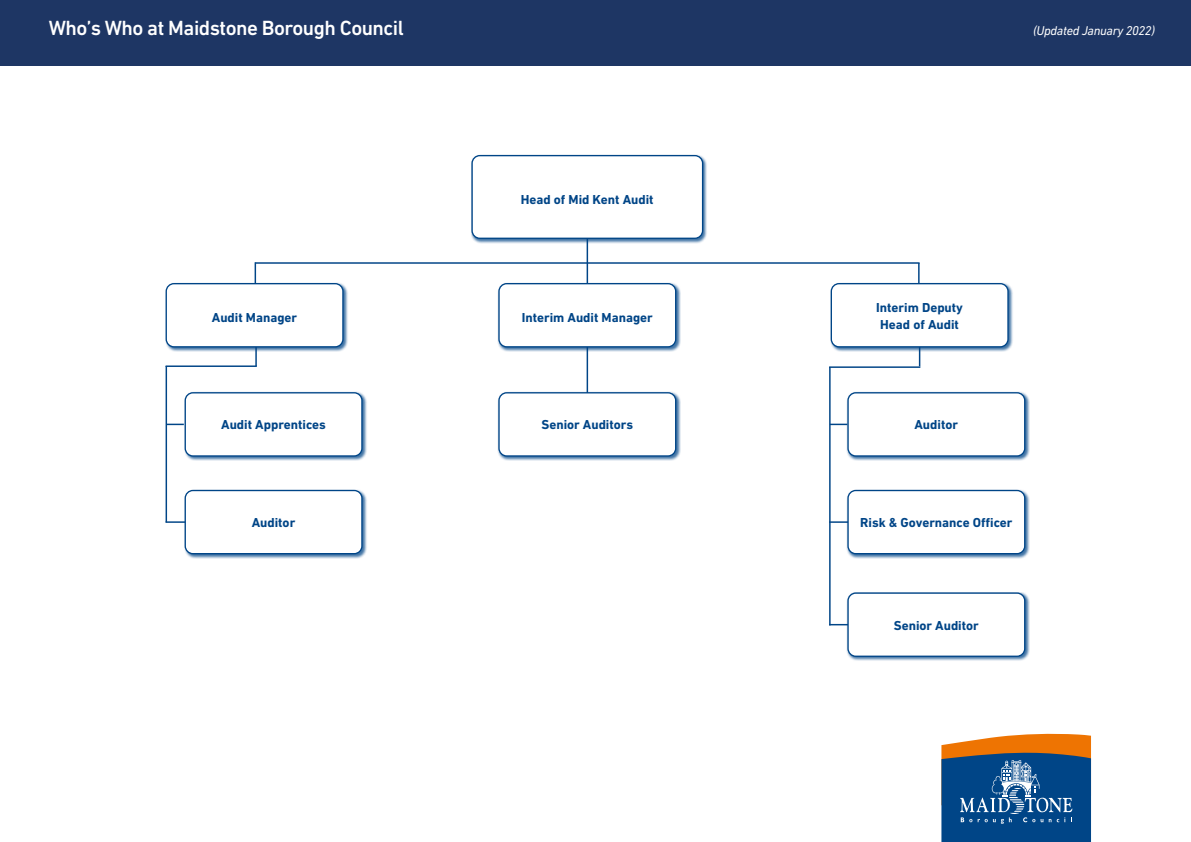
<style>
.page{position:relative;width:1191px;height:842px;background:#fff}
.page>*{position:absolute;margin:0;border:0;box-sizing:border-box;transform-origin:0 0}
.t1{font:500 20.9px "DIN Next LT Pro";letter-spacing:-.025em;color:#fff}
.t2{font:700 13.2px/17.3px "DIN Next LT Pro";color:#004587;text-align:center}
.t3{font:italic 13px "DIN Next LT Pro";letter-spacing:-.025em;color:#fff}
</style>
<div class="page">
<div style="left:0;top:0;width:1191px;height:66px;background:#1e3664"></div>
<hr style="left:255px;top:262px;width:664px;height:2px;background:#004587">
<svg style="left:941px;top:733px;width:150px;height:109px;background:#44627f"></svg>
<hr style="left:586px;top:232px;width:2px;height:221px;background:#004587">
<div style="left:497px;top:282px;width:184px;height:70px;background:#004587;opacity:.75"></div>
<div style="left:499px;top:284px;width:176px;height:63px;background:#fff;border-radius:8px"></div>
<div style="left:498px;top:283px;width:178px;height:64px;border:1px solid #004587;border-radius:8px"></div>
<div style="left:497px;top:391px;width:184px;height:70px;background:#004587;opacity:.75"></div>
<div style="left:499px;top:393px;width:176px;height:63px;background:#fff;border-radius:8px"></div>
<div style="left:498px;top:392px;width:178px;height:65px;border:1px solid #004587;border-radius:8px"></div>
<div style="left:165px;top:282px;width:183px;height:70px;background:#004587;opacity:.75"></div>
<div style="left:166px;top:284px;width:177px;height:63px;background:#fff;border-radius:8px"></div>
<div style="left:166px;top:283px;width:177px;height:64px;border:1px solid #004587;border-radius:8px"></div>
<hr style="left:254px;top:262px;width:2px;height:22px;background:#004587">
<div style="left:184px;top:391px;width:183px;height:70px;background:#004587;opacity:.75"></div>
<div style="left:185px;top:393px;width:177px;height:63px;background:#fff;border-radius:8px"></div>
<div style="left:185px;top:392px;width:177px;height:65px;border:1px solid #004587;border-radius:8px"></div>
<hr style="left:166px;top:366px;width:1px;height:156px;background:#004587">
<svg style="left:167px;top:424px;width:17px;height:1px"></svg>
<svg style="left:255px;top:347px;width:2px;height:18px"></svg>
<hr style="left:166px;top:365px;width:91px;height:2px;background:#004587">
<div style="left:184px;top:489px;width:183px;height:70px;background:#004587;opacity:.75"></div>
<div style="left:185px;top:490px;width:177px;height:64px;background:#fff;border-radius:8px"></div>
<div style="left:185px;top:490px;width:177px;height:64px;border:1px solid #004587;border-radius:8px"></div>
<svg style="left:166px;top:521px;width:19px;height:2px"></svg>
<svg style="left:830px;top:624px;width:16px;height:1px"></svg>
<hr style="left:829px;top:521px;width:20px;height:2px;background:#004587">
<svg style="left:918px;top:264px;width:1px;height:18px"></svg>
<div style="left:846px;top:391px;width:184px;height:70px;background:#004587;opacity:.75"></div>
<div style="left:848px;top:393px;width:176px;height:63px;background:#fff;border-radius:8px"></div>
<div style="left:847px;top:392px;width:178px;height:65px;border:1px solid #004587;border-radius:8px"></div>
<hr style="left:829px;top:367px;width:1px;height:258px;background:#004587">
<svg style="left:830px;top:424px;width:17px;height:1px"></svg>
<svg style="left:919px;top:352px;width:1px;height:14px"></svg>
<hr style="left:829px;top:366px;width:91px;height:2px;background:#004587">
<div style="left:846px;top:489px;width:184px;height:70px;background:#004587;opacity:.75"></div>
<div style="left:848px;top:490px;width:176px;height:64px;background:#fff;border-radius:8px"></div>
<div style="left:847px;top:490px;width:178px;height:64px;border:1px solid #004587;border-radius:8px"></div>
<div style="left:846px;top:592px;width:184px;height:70px;background:#004587;opacity:.75"></div>
<div style="left:848px;top:593px;width:176px;height:63px;background:#fff;border-radius:8px"></div>
<div style="left:847px;top:592px;width:178px;height:65px;border:1px solid #004587;border-radius:8px"></div>
<div style="left:471px;top:154px;width:236px;height:90px;background:#004587;opacity:.75"></div>
<div style="left:472px;top:156px;width:230px;height:82px;background:#fff;border-radius:8px"></div>
<div style="left:471px;top:155px;width:232px;height:84px;border:1px solid #004587;border-radius:8px"></div>
<div style="left:830px;top:282px;width:183px;height:70px;background:#004587;opacity:.75"></div>
<div style="left:831px;top:284px;width:177px;height:63px;background:#fff;border-radius:8px"></div>
<div style="left:830px;top:283px;width:178px;height:64px;border:1px solid #004587;border-radius:8px"></div>
<h1 class="t1" style="left:49px;top:16px;width:356px">Who’s Who at Maidstone Borough Council</h1>
<p class="t3" style="left:1033px;top:24px;width:123px">(Updated January 2022)</p>
<p class="t2" style="left:521px;top:190px;width:134px">Head of Mid Kent Audit</p>
<p class="t2" style="left:212px;top:309px;width:87px">Audit Manager</p>
<p class="t2" style="left:522px;top:309px;width:133px">Interim Audit Manager</p>
<p class="t2" style="left:876px;top:298px;width:88px">Interim Deputy<br>Head of Audit</p>
<p class="t2" style="left:221px;top:416px;width:106px">Audit Apprentices</p>
<p class="t2" style="left:541px;top:416px;width:93px">Senior Auditors</p>
<p class="t2" style="left:914px;top:416px;width:45px">Auditor</p>
<p class="t2" style="left:252px;top:514px;width:45px">Auditor</p>
<p class="t2" style="left:860px;top:514px;width:154px">Risk &amp; Governance Officer</p>
<p class="t2" style="left:893px;top:616px;width:87px">Senior Auditor</p>
</div>
